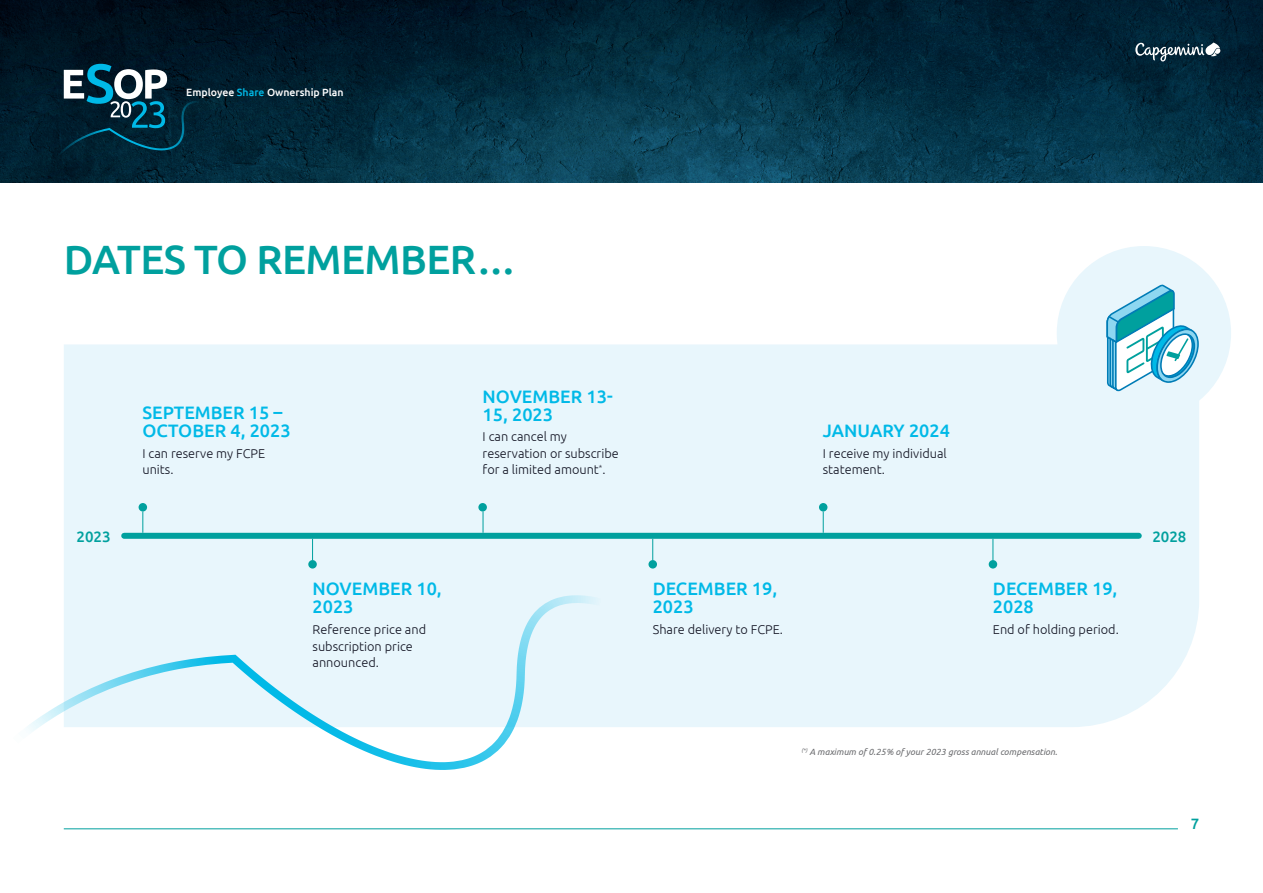
<style>
.page{position:relative;width:1263px;height:893px;background:#fff}
.page>*{position:absolute;margin:0;border:0;box-sizing:border-box;transform-origin:0 0}
.t1{font:500 40.95px "Ubuntu";letter-spacing:-.015em;color:#00a09e}
.t2{font:500 18px/18px "Ubuntu";color:#00b9e7}
.t3{font:500 15px "Ubuntu";color:#00a09e}
.t4{font:300 12.75px/16.5px "Ubuntu";color:#121423}
.t5{font:500 10.5px "Ubuntu";color:#fff}
.t6{font:italic 9px "Ubuntu";color:#6c6d70}
.s1{color:#00b9e7}
</style>
<div class="page">
<img style="left:0;top:0;width:1263px;height:182px">
<div style="left:64px;top:344px;width:1135px;height:383px;background:#e8f6fc"></div>
<div style="left:1057px;top:246px;width:174px;height:174px;background:#e8f6fc;border-radius:50%"></div>
<div style="left:124px;top:533px;width:1015px;height:6px;background:#00a09e"></div>
<svg style="left:48px;top:64px;width:147px;height:103px;background:#173d4d"></svg>
<svg style="left:483px;top:511px;width:1px;height:22px"></svg>
<svg style="left:823px;top:511px;width:1px;height:22px"></svg>
<svg style="left:142px;top:511px;width:1px;height:22px"></svg>
<svg style="left:652px;top:539px;width:1px;height:21px"></svg>
<svg style="left:992px;top:539px;width:1px;height:21px"></svg>
<svg style="left:312px;top:539px;width:1px;height:21px"></svg>
<div style="left:139px;top:503px;width:8px;height:8px;background:#00a09e;border-radius:50%"></div>
<div style="left:308px;top:560px;width:9px;height:9px;background:#00a09e;border-radius:50%"></div>
<div style="left:478px;top:503px;width:9px;height:8px;background:#00a09e;border-radius:50%"></div>
<div style="left:648px;top:560px;width:9px;height:9px;background:#00a09e;border-radius:50%"></div>
<div style="left:819px;top:503px;width:8px;height:8px;background:#00a09e;border-radius:50%"></div>
<div style="left:989px;top:560px;width:8px;height:9px;background:#00a09e;border-radius:50%"></div>
<svg style="left:1106px;top:284px;width:93px;height:107px"></svg>
<svg style="left:1135px;top:43px;width:85px;height:18px"></svg>
<hr style="left:64px;top:828px;width:1114px;height:1px;background:#00a09e">
<svg style="left:27px;top:596px;width:540px;height:166px"></svg>
<p class="t5" style="left:186px;top:86px;width:159px">Employee <span class="s1">Share</span> Ownership Plan</p>
<p class="t1" style="left:64px;top:234px;width:454px">DATES TO REMEMBER…</p>
<p class="t2" style="left:142px;top:403px;width:150px">SEPTEMBER 15 –<br>OCTOBER 4, 2023</p>
<p class="t4" style="left:142px;top:445px;width:124px">I can reserve my FCPE units.</p>
<p class="t2" style="left:483px;top:387px;width:131px">NOVEMBER 13-<br>15, 2023</p>
<p class="t4" style="left:483px;top:428px;width:138px">I can cancel my reservation or subscribe for a limited amount<sup>*</sup>.</p>
<p class="t2" style="left:823px;top:421px;width:129px">JANUARY 2024</p>
<p class="t4" style="left:823px;top:445px;width:125px">I receive my individual statement.</p>
<p class="t3" style="left:76px;top:527px;width:36px">2023</p>
<p class="t3" style="left:1152px;top:527px;width:36px">2028</p>
<p class="t2" style="left:313px;top:579px;width:131px">NOVEMBER 10,<br>2023</p>
<p class="t4" style="left:313px;top:621px;width:115px">Reference price and subscription price announced.</p>
<p class="t2" style="left:653px;top:579px;width:126px">DECEMBER 19,<br>2023</p>
<p class="t4" style="left:653px;top:621px;width:132px">Share delivery to FCPE.</p>
<p class="t2" style="left:993px;top:579px;width:126px">DECEMBER 19,<br>2028</p>
<p class="t4" style="left:993px;top:621px;width:127px">End of holding period.</p>
<p class="t6" style="left:801px;top:746px;width:257px"><sup>(*)</sup> A maximum of 0.25% of your 2023 gross annual compensation.</p>
<p class="t3" style="left:1191px;top:814px;width:10px">7</p>
</div>
